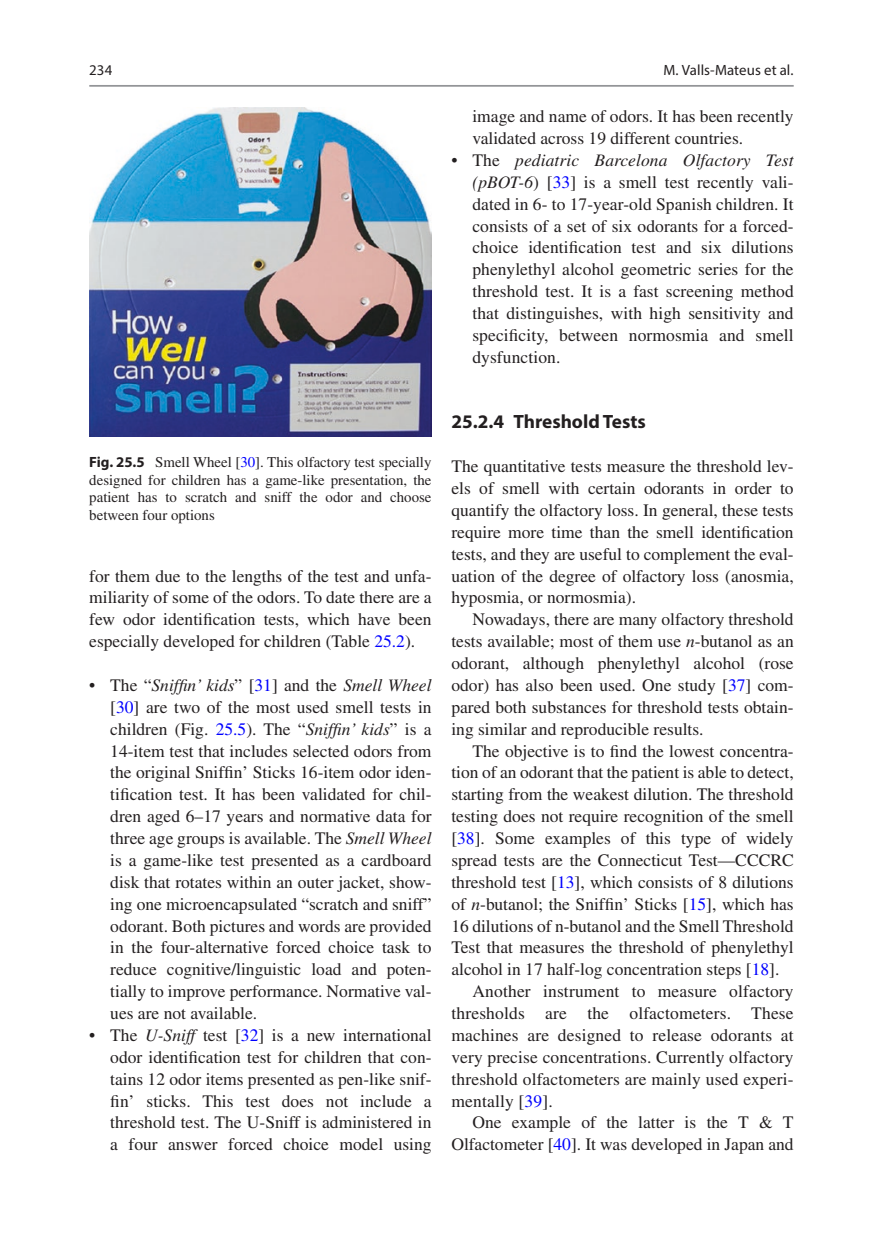
<style>
.page{position:relative;width:883px;height:1260px;background:#fff}
.page>*{position:absolute;margin:0;border:0;box-sizing:border-box;transform-origin:0 0}
.t1{font:700 19.25px "Myriad Pro";color:#231f20}
.t2{font:17.5px/21.9px "Times LT Std";color:#231f20;text-align:justify}
.t3{font:14.88px/17.5px "Times LT Std";color:#231f20;text-align:justify}
.t4{font:14.88px "Myriad Pro Regular 2";letter-spacing:.005em;color:#231f20}
.t5{font:14.88px "Myriad Pro";color:#231f20}
.s1{font-family:"Myriad Pro";font-weight:700}
.s2{color:#00f}
.s3{font-style:italic}
</style>
<div class="page">
<img style="left:90px;top:107px;width:341px;height:329px">
<hr style="left:89px;top:85px;width:705px;height:2px;background:#939598">
<p class="t5" style="left:89px;top:61px;width:25px">234</p>
<p class="t3" style="left:89px;top:454px;width:344px"><span class="s1">Fig. 25.5</span> Smell Wheel [<span class="s2">30</span>]. This olfactory test specially designed for children has a game-like presentation, the patient has to scratch and sniff the odor and choose between four options</p>
<p class="t2" style="left:89px;top:565px;width:344px">for them due to the lengths of the test and unfa&shy;miliarity of some of the odors. To date there are a few odor identification tests, which have been especially developed for children (Table <span class="s2">25.2</span>).</p>
<p class="t2" style="left:110px;top:674px;width:323px;text-indent:-21px">• The “<span class="s3">Sniffin’ kids</span>” [<span class="s2">31</span>] and the <span class="s3">Smell Wheel </span>[<span class="s2">30</span>] are two of the most used smell tests in children (Fig. <span class="s2">25.5</span>). The “<span class="s3">Sniffin’ kids</span>” is a 14-item test that includes selected odors from the original Sniffin’ Sticks 16-item odor iden&shy;tification test. It has been validated for chil&shy;dren aged 6–17 years and normative data for three age groups is available. The <span class="s3">Smell Wheel </span>is a game-like test presented as a cardboard disk that rotates within an outer jacket, show&shy;ing one microencapsulated “scratch and sniff” odorant. Both pictures and words are provided in the four-alternative forced choice task to reduce cognitive/linguistic load and poten&shy;tially to improve performance. Normative val&shy;ues are not available.</p>
<p class="t2" style="left:110px;top:1024px;width:323px;text-indent:-21px">• The <span class="s3">U-Sniff</span> test [<span class="s2">32</span>] is a new international odor identification test for children that con&shy;tains 12 odor items presented as pen-like snif&shy;fin’ sticks. This test does not include a threshold test. The U-Sniff is administered in a four answer forced choice model using</p>
<p class="t4" style="left:663px;top:61px;width:132px">M. Valls-Mateus et al.</p>
<p class="t2" style="left:472px;top:105px;width:323px">image and name of odors. It has been recently validated across 19 different countries.</p>
<p class="t2" style="left:472px;top:149px;width:323px;text-indent:-21px">• The <span class="s3">pediatric Barcelona Olfactory Test (pBOT-6</span>) [<span class="s2">33</span>] is a smell test recently vali&shy;dated in 6- to 17-year-old Spanish children. It consists of a set of six odorants for a forced&shy;choice identification test and six dilutions phenylethyl alcohol geometric series for the threshold test. It is a fast screening method that distinguishes, with high sensitivity and specificity, between normosmia and smell dysfunction.</p>
<p class="t1" style="left:451px;top:409px;width:196px">25.2.4 Threshold Tests</p>
<p class="t2" style="left:451px;top:455px;width:344px">The quantitative tests measure the threshold lev&shy;els of smell with certain odorants in order to quantify the olfactory loss. In general, these tests require more time than the smell identification tests, and they are useful to complement the eval&shy;uation of the degree of olfactory loss (anosmia, hyposmia, or normosmia).</p>
<p class="t2" style="left:451px;top:608px;width:344px;text-indent:21px">Nowadays, there are many olfactory threshold tests available; most of them use <span class="s3">n</span>-butanol as an odorant, although phenylethyl alcohol (rose odor) has also been used. One study [<span class="s2">37</span>] com&shy;pared both substances for threshold tests obtain&shy;ing similar and reproducible results.</p>
<p class="t2" style="left:472px;top:740px;width:323px">The objective is to find the lowest concentra-</p>
<p class="t2" style="left:451px;top:762px;width:344px">tion of an odorant that the patient is able to detect,</p>
<p class="t2" style="left:451px;top:783px;width:344px">starting from the weakest dilution. The threshold</p>
<p class="t2" style="left:451px;top:805px;width:344px">testing does not require recognition of the smell</p>
<p class="t2" style="left:451px;top:827px;width:344px">[<span class="s2">38</span>]. Some examples of this type of widely</p>
<p class="t2" style="left:451px;top:849px;width:344px">spread tests are the Connecticut Test—CCCRC</p>
<p class="t2" style="left:451px;top:871px;width:344px">threshold test [<span class="s2">13</span>], which consists of 8 dilutions</p>
<p class="t2" style="left:451px;top:893px;width:344px">of <span class="s3">n</span>-butanol; the Sniffin’ Sticks [<span class="s2">15</span>], which has</p>
<p class="t2" style="left:451px;top:915px;width:344px">16 dilutions of n-butanol and the Smell Threshold</p>
<p class="t2" style="left:451px;top:937px;width:344px">Test that measures the threshold of phenylethyl</p>
<p class="t2" style="left:451px;top:958px;width:330px">alcohol in 17 half-log concentration steps [<span class="s2">18</span>].</p>
<p class="t2" style="left:472px;top:980px;width:323px">Another instrument to measure olfactory</p>
<p class="t2" style="left:451px;top:1002px;width:344px">thresholds are the olfactometers. These</p>
<p class="t2" style="left:451px;top:1024px;width:344px">machines are designed to release odorants at</p>
<p class="t2" style="left:451px;top:1046px;width:344px">very precise concentrations. Currently olfactory</p>
<p class="t2" style="left:451px;top:1068px;width:344px">threshold olfactometers are mainly used experi-</p>
<p class="t2" style="left:451px;top:1090px;width:103px">mentally [<span class="s2">39</span>].</p>
<p class="t2" style="left:472px;top:1112px;width:323px">One example of the latter is the T &amp; T</p>
<p class="t2" style="left:451px;top:1133px;width:344px">Olfactometer [<span class="s2">40</span>]. It was developed in Japan and</p>
</div>
